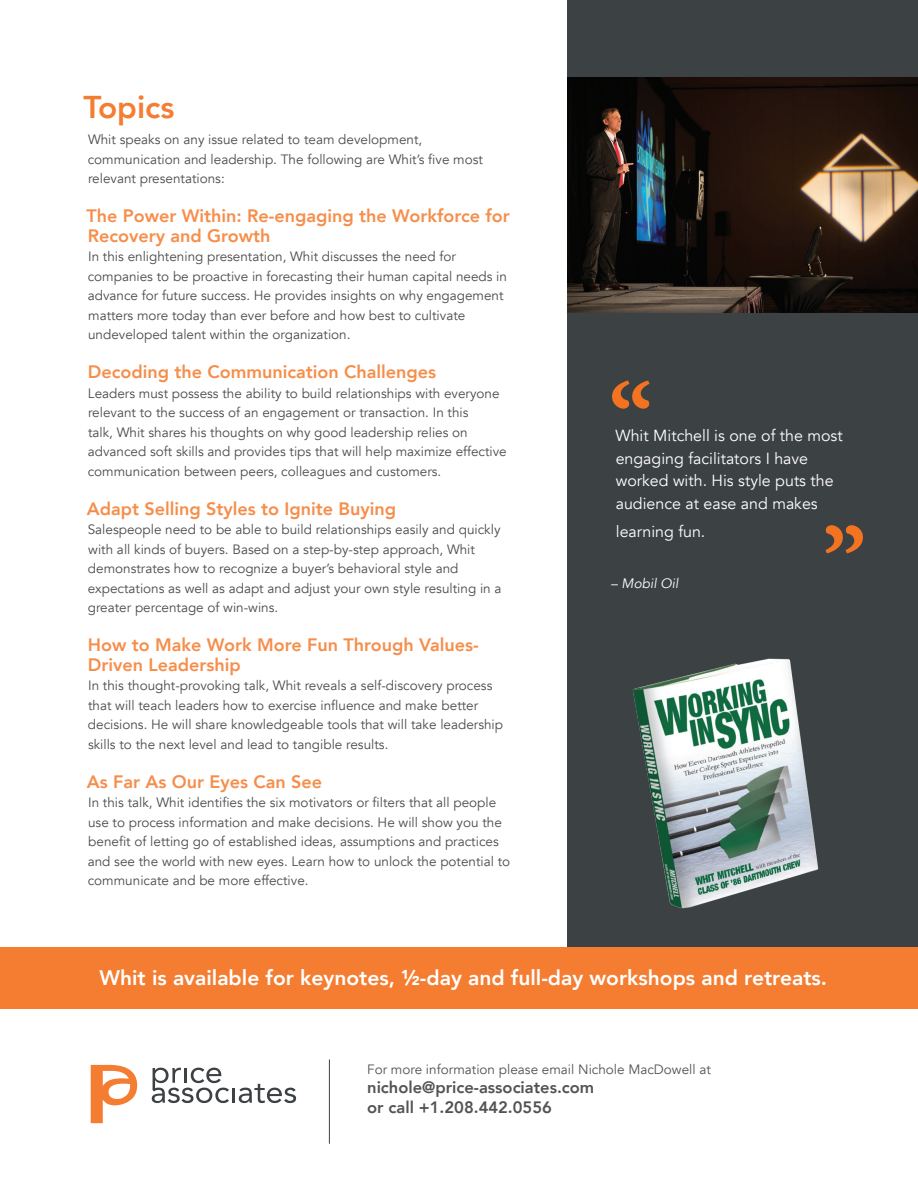
<style>
.page{position:relative;width:918px;height:1188px;background:#fff}
.page>*{position:absolute;margin:0;border:0;box-sizing:border-box;transform-origin:0 0}
.t1{font:800 31.5px "Avenir";color:#f47d31}
.t2{font:800 21px "Avenir";color:#fff}
.t3{font:800 18px/19.5px "Avenir";color:#f68e4b}
.t4{font:800 16.5px/19.8px "Avenir";color:#515355}
.t5{font:16.05px/22.4px "Avenir";color:#fff}
.t6{font:italic 13.65px "Avenir";color:#fff}
.t7{font:13.5px/19.5px "Avenir";color:#4b4c4d}
.t8{font:13.5px "Avenir";color:#515355}
</style>
<div class="page">
<div style="left:567px;top:0;width:351px;height:958px;background:#3c4144"></div>
<svg style="left:612px;top:380px;width:37px;height:29px"></svg>
<svg style="left:826px;top:525px;width:37px;height:28px"></svg>
<svg style="left:91px;top:1065px;width:46px;height:58px"></svg>
<hr style="left:232px;top:1088px;width:3px;height:15px;background:#3c4144">
<svg style="left:239px;top:1084px;width:57px;height:19px"></svg>
<svg style="left:152px;top:1068px;width:77px;height:35px"></svg>
<img style="left:633px;top:658px;width:186px;height:251px">
<hr style="left:329px;top:1059px;width:1px;height:85px;background:#3c4144">
<div style="left:0;top:947px;width:918px;height:62px;background:#f47d31"></div>
<img style="left:567px;top:78px;width:351px;height:235px">
<h1 class="t1" style="left:83px;top:82px;width:93px">Topics</h1>
<p class="t7" style="left:88px;top:130px;width:397px">Whit speaks on any issue related to team development, communication and leadership. The following are Whit’s five most relevant presentations:</p>
<h3 class="t3" style="left:87px;top:206px;width:425px">The Power Within: Re-engaging the Workforce for<br>Recovery and Growth</h3>
<p class="t7" style="left:88px;top:247px;width:421px">In this enlightening presentation, Whit discusses the need for companies to be proactive in forecasting their human capital needs in advance for future success. He provides insights on why engagement matters more today than ever before and how best to cultivate undeveloped talent within the organization.</p>
<h3 class="t3" style="left:88px;top:362px;width:350px">Decoding the Communication Challenges</h3>
<p class="t7" style="left:88px;top:383px;width:420px">Leaders must possess the ability to build relationships with everyone relevant to the success of an engagement or transaction. In this<br>talk, Whit shares his thoughts on why good leadership relies on advanced soft skills and provides tips that will help maximize effective communication between peers, colleagues and customers.</p>
<h3 class="t3" style="left:87px;top:499px;width:311px">Adapt Selling Styles to Ignite Buying</h3>
<p class="t7" style="left:88px;top:520px;width:415px">Salespeople need to be able to build relationships easily and quickly with all kinds of buyers. Based on a step-by-step approach, Whit demonstrates how to recognize a buyer’s behavioral style and expectations as well as adapt and adjust your own style resulting in a greater percentage of win-wins.</p>
<h3 class="t3" style="left:88px;top:635px;width:392px">How to Make Work More Fun Through Values-<br>Driven Leadership</h3>
<p class="t7" style="left:88px;top:676px;width:417px">In this thought-provoking talk, Whit reveals a self-discovery process that will teach leaders how to exercise influence and make better decisions. He will share knowledgeable tools that will take leadership skills to the next level and lead to tangible results.</p>
<h3 class="t3" style="left:87px;top:772px;width:237px">As Far As Our Eyes Can See</h3>
<p class="t7" style="left:88px;top:793px;width:424px">In this talk, Whit identifies the six motivators or filters that all people use to process information and make decisions. He will show you the benefit of letting go of established ideas, assumptions and practices and see the world with new eyes. Learn how to unlock the potential to communicate and be more effective.</p>
<p class="t5" style="left:616px;top:425px;width:229px">Whit Mitchell is one of the most engaging facilitators I have worked with. His style puts the audience at ease and makes</p>
<p class="t5" style="left:616px;top:521px;width:91px">learning fun.</p>
<p class="t6" style="left:611px;top:576px;width:69px">– Mobil Oil</p>
<h2 class="t2" style="left:100px;top:962px;width:729px">Whit is available for keynotes, ½-day and full-day workshops and retreats.</h2>
<p class="t8" style="left:367px;top:1061px;width:345px">For more information please email Nichole MacDowell at</p>
<p class="t4" style="left:367px;top:1078px;width:229px">nichole@price-associates.com or call +1.208.442.0556</p>
</div>
